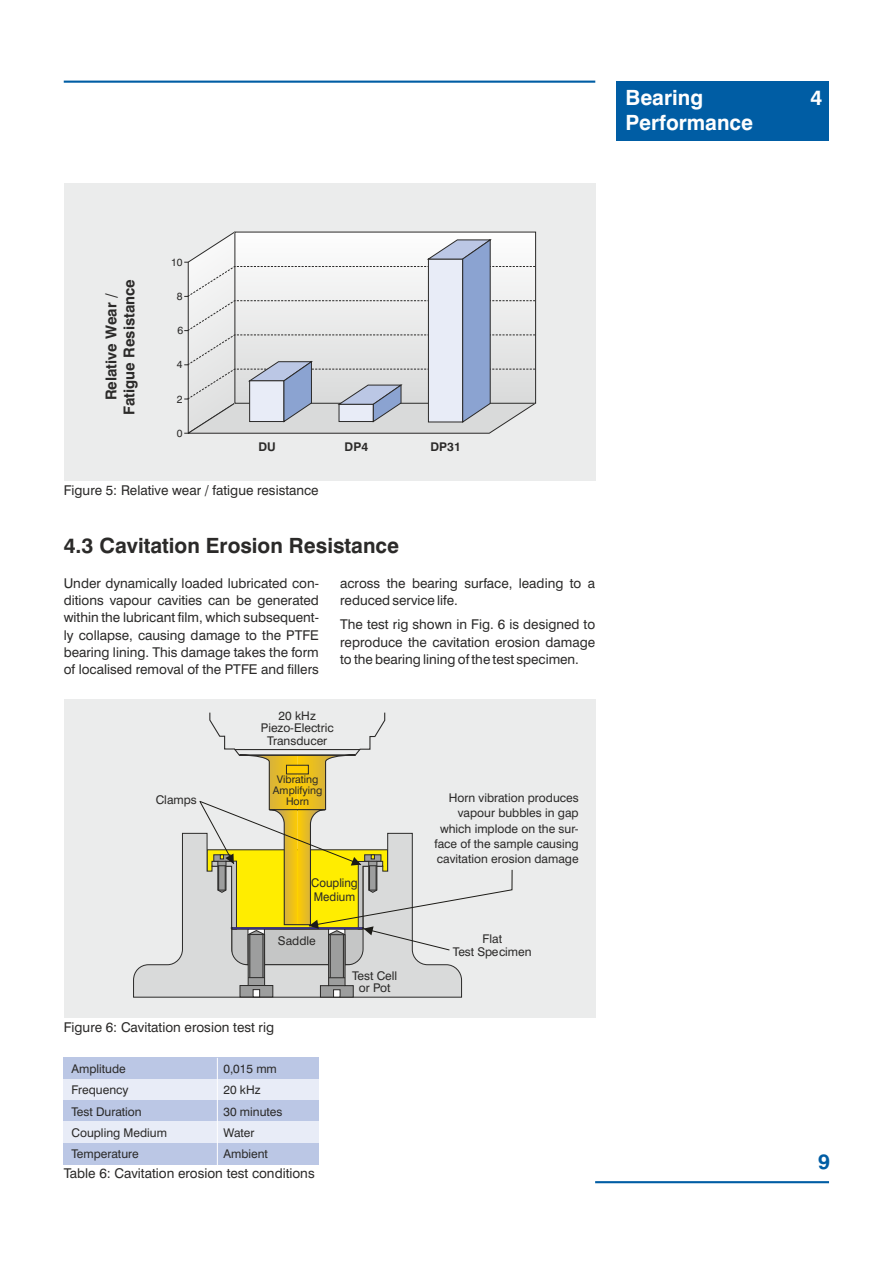
<style>
.page{position:relative;width:893px;height:1263px;background:#fff}
.page>*{position:absolute;margin:0;border:0;box-sizing:border-box;transform-origin:0 0}
.t1{font:700 21px "Swiss 721 BT";color:#2b2a29}
.t2{font:700 21px "Swiss 721 BT";color:#fefefe}
.t3{font:700 21px "Swiss 721 BT";color:#005da4}
.t4{font:700 15px/18px "Swiss 721 BT";color:#2b2a29;text-align:center}
.t5{font:13.5px/17.2px "Swiss 721 BT";color:#2b2a29;text-align:justify}
.t6{font:12px/15.5px "Swiss 721 BT";color:#2b2a29;text-align:center}
.t7{font:12px/14.4px "Swiss 721 BT";color:#2b2a29;scale:.95 1}
.t8{font:700 12px "Swiss 721 BT";color:#2b2a29}
.t9{font:10.5px/11.4px "Swiss 721 BT";color:#2b2a29;text-align:center}
</style>
<div class="page">
<div style="left:64px;top:183px;width:531px;height:297px;background:#ebecec"></div>
<hr style="left:64px;top:81px;width:531px;height:2px;background:#005da4">
<hr style="left:595px;top:1181px;width:234px;height:2px;background:#005da4">
<div style="left:617px;top:81px;width:212px;height:59px;background:#005da4"></div>
<svg style="left:184px;top:231px;width:353px;height:203px"></svg>
<div style="left:64px;top:699px;width:531px;height:319px;background:#ebecec"></div>
<svg style="left:133px;top:833px;width:66px;height:164px"></svg>
<svg style="left:199px;top:712px;width:313px;height:285px"></svg>
<div style="left:64px;top:1058px;width:255px;height:21px;background:#bbc7e5"></div>
<div style="left:64px;top:1079px;width:255px;height:21px;background:#e8ecf7"></div>
<div style="left:64px;top:1100px;width:255px;height:21px;background:#bbc7e5"></div>
<div style="left:64px;top:1121px;width:255px;height:22px;background:#e8ecf7"></div>
<div style="left:64px;top:1143px;width:255px;height:21px;background:#bbc7e5"></div>
<hr style="left:217px;top:1058px;width:1px;height:107px;background:#fefefe">
<h1 class="t2" style="left:626px;top:89px;width:79px">Bearing</h1>
<h1 class="t2" style="left:811px;top:89px;width:13px">4</h1>
<h1 class="t2" style="left:626px;top:114px;width:129px">Performance</h1>
<p class="t4" style="left:104px;top:415px;width:137px;rotate:-90deg">Relative Wear /<br>Fatigue Resistance</p>
<p class="t9" style="left:171px;top:257px;width:13px">10</p>
<p class="t9" style="left:177px;top:292px;width:7px">8</p>
<p class="t9" style="left:178px;top:326px;width:7px">6</p>
<p class="t9" style="left:177px;top:360px;width:7px">4</p>
<p class="t9" style="left:177px;top:394px;width:7px">2</p>
<p class="t9" style="left:177px;top:428px;width:7px">0</p>
<p class="t8" style="left:259px;top:442px;width:19px">DU</p>
<p class="t8" style="left:345px;top:442px;width:25px">DP4</p>
<p class="t8" style="left:431px;top:442px;width:32px">DP31</p>
<p class="t5" style="left:64px;top:483px;width:256px">Figure 5: Relative wear / fatigue resistance</p>
<h1 class="t1" style="left:64px;top:537px;width:337px">4.3 Cavitation Erosion Resistance</h1>
<p class="t5" style="left:64px;top:575px;width:257px">Under dynamically loaded lubricated con&shy;ditions vapour cavities can be generated within the lubricant film, which subsequent&shy;ly collapse, causing damage to the PTFE bearing lining. This damage takes the form of localised removal of the PTFE and fillers</p>
<p class="t5" style="left:340px;top:575px;width:257px">across the bearing surface, leading to a reduced service life.</p>
<p class="t5" style="left:340px;top:617px;width:257px">The test rig shown in Fig. 6 is designed to reproduce the cavitation erosion damage to the bearing lining of the test specimen.</p>
<p class="t6" style="left:156px;top:793px;width:43px">Clamps</p>
<p class="t6" style="left:261px;top:710px;width:74px;line-height:12.9px">20 kHz<br>Piezo-Electric<br>Transducer</p>
<p class="t9" style="left:273px;top:774px;width:51px">Vibrating<br>Amplifying<br>Horn</p>
<p class="t7" style="left:311px;top:876px;width:50px">Coupling<br>Medium</p>
<p class="t6" style="left:278px;top:934px;width:39px">Saddle</p>
<p class="t6" style="left:352px;top:970px;width:47px;line-height:12.6px">Test Cell or Pot</p>
<p class="t5" style="left:64px;top:1020px;width:212px">Figure 6: Cavitation erosion test rig</p>
<p class="t6" style="left:72px;top:1062px;width:56px">Amplitude</p>
<p class="t6" style="left:223px;top:1062px;width:55px">0,015 mm</p>
<p class="t6" style="left:72px;top:1083px;width:59px">Frequency</p>
<p class="t6" style="left:223px;top:1083px;width:39px">20 kHz</p>
<p class="t6" style="left:72px;top:1105px;width:72px">Test Duration</p>
<p class="t6" style="left:223px;top:1105px;width:60px">30 minutes</p>
<p class="t6" style="left:72px;top:1126px;width:97px">Coupling Medium</p>
<p class="t6" style="left:223px;top:1126px;width:33px">Water</p>
<p class="t6" style="left:72px;top:1147px;width:69px">Temperature</p>
<p class="t6" style="left:223px;top:1147px;width:46px">Ambient</p>
<p class="t5" style="left:64px;top:1166px;width:252px">Table 6: Cavitation erosion test conditions</p>
<p class="t6" style="left:435px;top:791px;width:146px;text-align:right">Horn vibration produces vapour bubbles in gap which implode on the sur&shy;face of the sample causing cavitation erosion damage</p>
<p class="t6" style="left:453px;top:934px;width:80px;line-height:13px">Flat<br>Test Specimen</p>
<h1 class="t3" style="left:818px;top:1153px;width:13px">9</h1>
</div>
